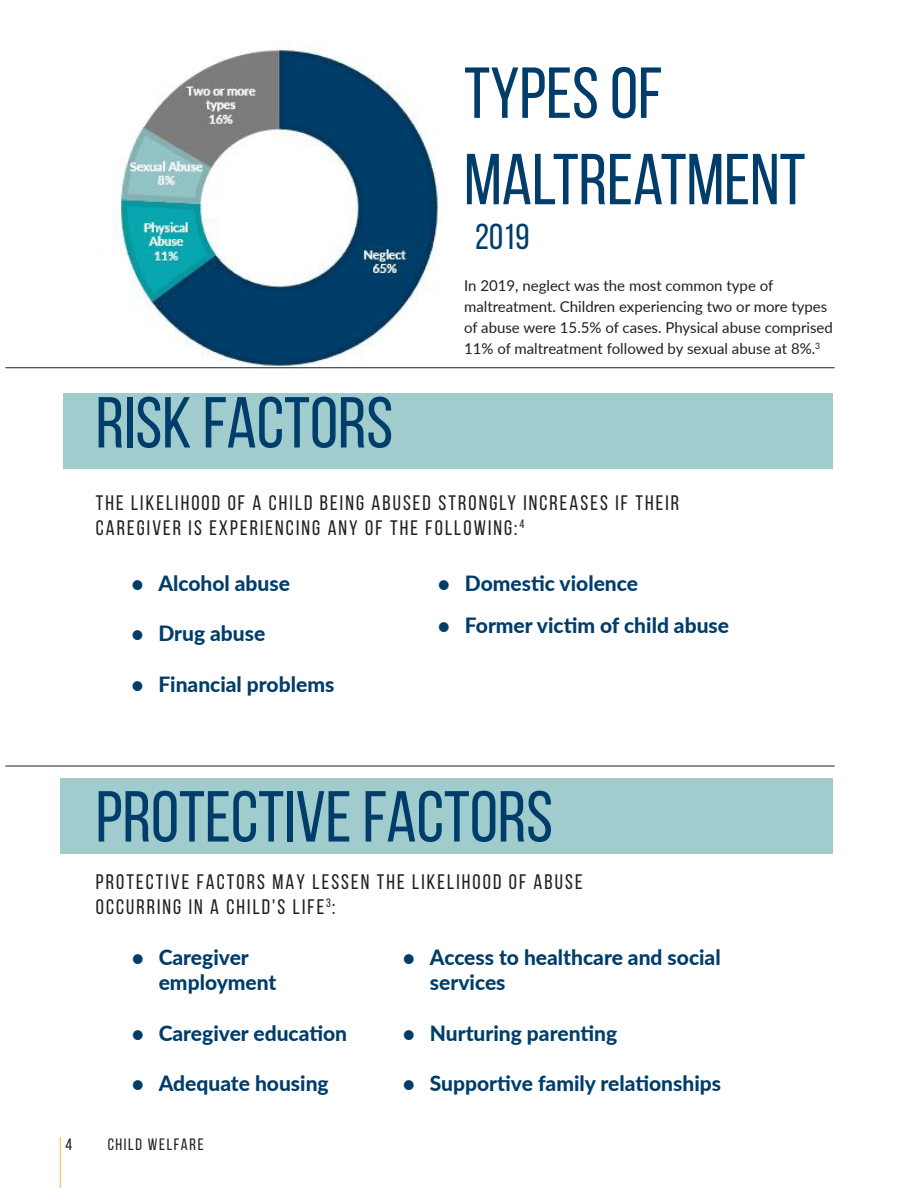
<style>
.page{position:relative;width:918px;height:1188px;background:#fff}
.page>*{position:absolute;margin:0;border:0;box-sizing:border-box;transform-origin:0 0}
.Featured_Element_7{font:72px/86.4px "Bebas Neue";color:#003d6a}
.Hello{font:72px "Bebas Neue";color:#003d6a}
.Featured_Element_7-2{font:36px "Bebas Neue";color:#003d6a}
.t1{font:800 21px/25.2px "Lato";color:#003d6a}
.Title_Text_19pt__Bla{font:21px/25.2px "Bebas Neue";letter-spacing:.1em;color:#231f20}
.t2{font:16.5px "Bebas Neue";letter-spacing:.1em;color:#231f20}
.TEXT_10pt__Black{font:15px/21px "Lato";color:#231f20}
</style>
<div class="page">
<img style="left:119px;top:47px;width:321px;height:320px">
<hr style="left:60px;top:1137px;width:1px;height:51px;background:#fcb94b">
<hr style="left:5px;top:367px;width:830px;height:1px;background:#231f20">
<hr style="left:5px;top:766px;width:830px;height:1px;background:#231f20">
<div style="left:61px;top:779px;width:772px;height:75px;background:#a1ccce"></div>
<div style="left:64px;top:393px;width:769px;height:76px;background:#a1ccce"></div>
<p class="Featured_Element_7" style="left:464px;top:49px;width:343px">TYPES OF<br>MALTREATMENT</p>
<p class="Featured_Element_7-2" style="left:475px;top:217px;width:56px">2019</p>
<p class="Featured_Element_7" style="left:96px;top:379px;width:299px">RISK FACTORS</p>
<p class="TEXT_10pt__Black" style="left:464px;top:274px;width:370px">In 2019, neglect was the most common type of maltreatment. Children experiencing two or more types of abuse were 15.5% of cases. Physical abuse comprised 11% of maltreatment followed by sexual abuse at 8%.<sup>3</sup></p>
<p class="Title_Text_19pt__Bla" style="left:96px;top:489px;width:585px">THE LIKELIHOOD OF A CHILD BEING ABUSED STRONGLY INCREASES IF THEIR<br>CAREGIVER IS EXPERIENCING ANY OF THE FOLLOWING:<sup>4</sup></p>
<p class="t1" style="left:131px;top:570px;width:160px">• Alcohol abuse</p>
<p class="t1" style="left:131px;top:620px;width:135px">• Drug abuse</p>
<p class="t1" style="left:131px;top:671px;width:204px">• Financial problems</p>
<p class="t1" style="left:438px;top:570px;width:202px">• Domestic violence</p>
<p class="t1" style="left:438px;top:612px;width:293px">• Former victim of child abuse</p>
<p class="Hello" style="left:96px;top:778px;width:459px">PROTECTIVE FACTORS</p>
<p class="Title_Text_19pt__Bla" style="left:96px;top:869px;width:488px">PROTECTIVE FACTORS MAY LESSEN THE LIKELIHOOD OF ABUSE<br>OCCURRING IN A CHILD'S LIFE<sup>3</sup>:</p>
<p class="t1" style="left:159px;top:944px;width:119px;text-indent:-27px">• Caregiver employment</p>
<p class="t1" style="left:132px;top:1020px;width:217px">• Caregiver education</p>
<p class="t1" style="left:132px;top:1070px;width:199px">• Adequate housing</p>
<p class="t1" style="left:430px;top:944px;width:292px;text-indent:-27px">• Access to healthcare and social services</p>
<p class="t1" style="left:403px;top:1020px;width:216px">• Nurturing parenting</p>
<p class="t1" style="left:403px;top:1070px;width:320px">• Supportive family relationships</p>
<p class="t2" style="left:65px;top:1135px;width:8px">4</p>
<p class="t2" style="left:108px;top:1135px;width:97px">CHILD WELFARE</p>
</div>
